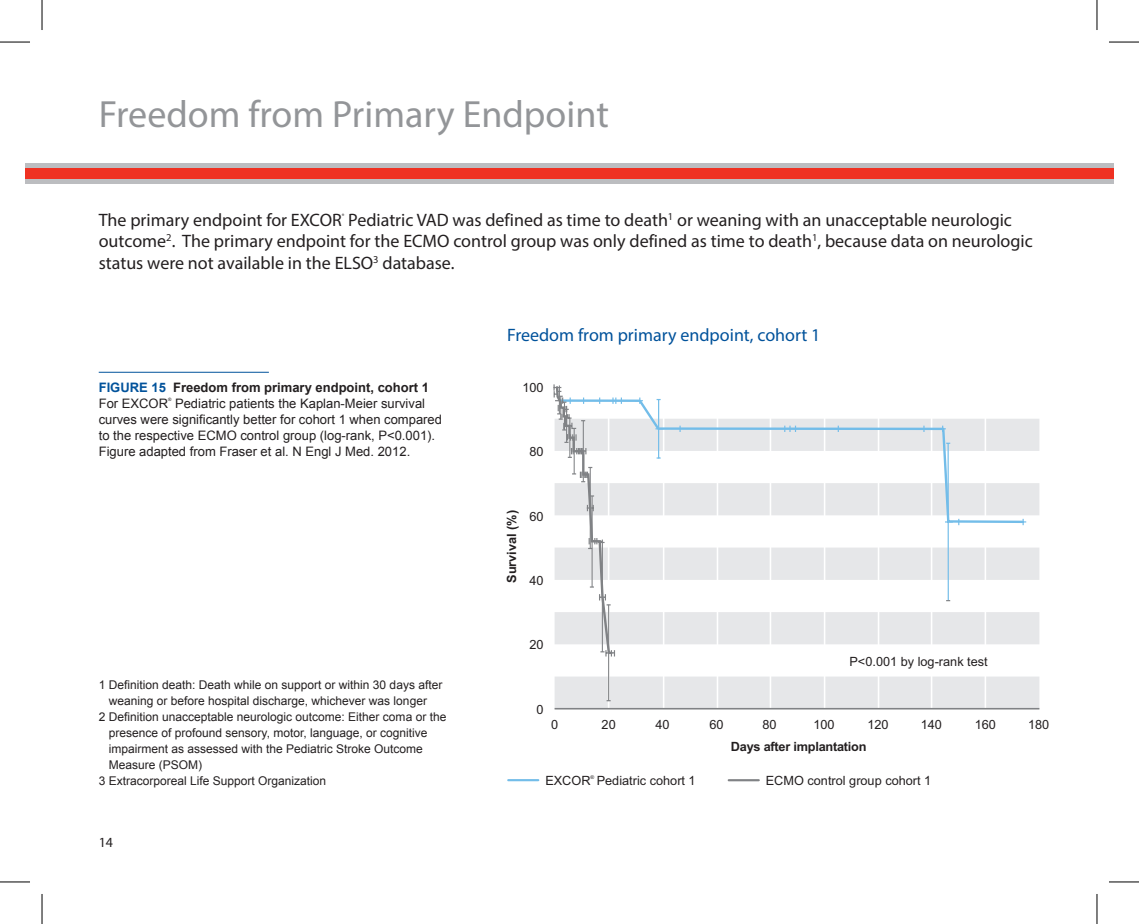
<style>
.page{position:relative;width:1139px;height:924px;background:#fff}
.page>*{position:absolute;margin:0;border:0;box-sizing:border-box;transform-origin:0 0}
.Heads{font:38px "Myriad Pro";color:#939598}
.Fließtext{font:18px/21.6px "Myriad Pro";color:#231f20}
.Bold_9pt{font:18px "Myriad Pro";color:#01529b}
.Bold_6_5_pt{font:14px "Myriad Pro";color:#231f20}
.Bold_6_5_pt-2{font:13px/16px "Arial";color:#231f20}
.Bildunterschrift_6_5{font:13px "Arial";color:#231f20}
.Bold_6_5_pt-3{font:700 13px "Arial";color:#231f20}
.t1{font:12.8px "Arial";color:#231f20}
.t2{font:700 12.8px "Arial";letter-spacing:-.02em;color:#231f20}
.t3{font:700 12.8px "Arial";color:#231f20}
.Bildunterschrift_6_5-2{font:12px/16px "Arial";color:#231f20;text-align:center}
.Fließtext-2{font:6.2px "Myriad Pro";color:#231f20}
.t4{font:5px "Arial";color:#231f20}
.Bold_6_5_pt-4{font:4.6px "Arial";color:#231f20}
.s1{color:#01529b}
</style>
<div class="page">
<div style="left:25px;top:164px;width:1088px;height:20px;background:#bcbdc0"></div>
<div style="left:25px;top:169px;width:1088px;height:10px;background:#ef3122"></div>
<svg style="left:554px;top:419px;width:485px;height:288px;fill:#e8e9ea"></svg>
<hr style="left:608px;top:385px;width:1px;height:323px;background:#fff">
<hr style="left:663px;top:385px;width:1px;height:323px;background:#fff">
<hr style="left:716px;top:385px;width:2px;height:323px;background:#fff">
<hr style="left:769px;top:385px;width:2px;height:323px;background:#fff">
<hr style="left:823px;top:385px;width:2px;height:323px;background:#fff">
<hr style="left:877px;top:385px;width:2px;height:323px;background:#fff">
<hr style="left:930px;top:385px;width:2px;height:323px;background:#fff">
<hr style="left:984px;top:385px;width:2px;height:323px;background:#fff">
<svg style="left:622px;top:399px;width:402px;height:125px"></svg>
<hr style="left:658px;top:399px;width:1px;height:59px;background:#73bde9">
<svg style="left:837px;top:425px;width:2px;height:7px"></svg>
<hr style="left:947px;top:443px;width:1px;height:157px;background:#73bde9">
<svg style="left:938px;top:425px;width:7px;height:7px"></svg>
<svg style="left:784px;top:425px;width:12px;height:7px"></svg>
<svg style="left:1018px;top:518px;width:8px;height:7px"></svg>
<svg style="left:635px;top:397px;width:8px;height:6px"></svg>
<hr style="left:608px;top:604px;width:1px;height:96px;background:#808285">
<svg style="left:553px;top:384px;width:69px;height:272px"></svg>
<hr style="left:554px;top:707px;width:485px;height:2px;background:#808285">
<hr style="left:508px;top:778px;width:30px;height:2px;background:#73bde9">
<hr style="left:728px;top:778px;width:30px;height:3px;background:#808285">
<hr style="left:99px;top:371px;width:170px;height:1px;background:#01529b">
<hr style="left:0;top:42px;width:30px;height:1px;background:#000">
<hr style="left:1108px;top:42px;width:30px;height:1px;background:#000">
<hr style="left:0;top:881px;width:30px;height:1px;background:#000">
<hr style="left:1108px;top:881px;width:30px;height:1px;background:#000">
<hr style="left:42px;top:0;width:1px;height:30px;background:#000">
<hr style="left:42px;top:893px;width:1px;height:30px;background:#000">
<hr style="left:1096px;top:0;width:1px;height:30px;background:#000">
<hr style="left:1096px;top:893px;width:1px;height:30px;background:#000">
<p class="Heads" style="left:99px;top:90px;width:511px">Freedom from Primary Endpoint</p>
<p class="Fließtext" style="left:99px;top:208px;width:914px">The primary endpoint for EXCOR Pediatric VAD was defined as time to death<sup>1</sup> or weaning with an unacceptable neurologic</p>
<p class="Fließtext-2" style="left:342px;top:212px;width:4px">®</p>
<p class="Fließtext" style="left:99px;top:230px;width:935px">outcome<sup>2</sup>. The primary endpoint for the ECMO control group was only defined as time to death<sup>1</sup>, because data on neurologic status were not available in the ELSO<sup>3</sup> database.</p>
<p class="Bold_6_5_pt-3" style="left:99px;top:378px;width:332px"><span class="s1">FIGURE 15</span> Freedom from primary endpoint, cohort 1</p>
<p class="Bold_6_5_pt-2" style="left:99px;top:395px;width:71px">For EXCOR</p>
<p class="Bold_6_5_pt-4" style="left:168px;top:396px;width:5px">®</p>
<p class="Bold_6_5_pt-2" style="left:99px;top:395px;width:345px;text-indent:76px">Pediatric patients the Kaplan-Meier survival curves were significantly better for cohort 1 when compared to the respective ECMO control group (log-rank, P&lt;0.001).</p>
<p class="Bildunterschrift_6_5" style="left:99px;top:442px;width:313px">Figure adapted from Fraser et al. N Engl J Med. 2012.</p>
<p class="Bildunterschrift_6_5-2" style="left:99px;top:676px;width:345px">1 Definition death: Death while on support or within 30 days after weaning or before hospital discharge, whichever was longer</p>
<p class="Bildunterschrift_6_5-2" style="left:109px;top:708px;width:339px;text-align:left;text-indent:-10px">2 Definition unacceptable neurologic outcome: Either coma or the presence of profound sensory, motor, language, or cognitive impairment as assessed with the Pediatric Stroke Outcome Measure (PSOM)</p>
<p class="Bildunterschrift_6_5-2" style="left:99px;top:772px;width:229px">3 Extracorporeal Life Support Organization</p>
<p class="Bold_6_5_pt" style="left:99px;top:833px;width:16px">14</p>
<p class="Bold_9pt" style="left:507px;top:323px;width:315px">Freedom from primary endpoint, cohort 1</p>
<p class="t1" style="left:522px;top:378px;width:23px">100</p>
<p class="t1" style="left:529px;top:443px;width:16px">80</p>
<p class="t3" style="left:503px;top:582px;width:74px;rotate:-90deg">Survival (%)</p>
<p class="t1" style="left:529px;top:507px;width:16px">60</p>
<p class="t1" style="left:529px;top:571px;width:16px">40</p>
<p class="t1" style="left:529px;top:636px;width:16px">20</p>
<p class="t1" style="left:849px;top:653px;width:140px">P&lt;0.001 by log-rank test</p>
<p class="t1" style="left:536px;top:700px;width:9px">0</p>
<p class="t1" style="left:551px;top:716px;width:9px">0</p>
<p class="t1" style="left:601px;top:716px;width:16px">20</p>
<p class="t1" style="left:655px;top:716px;width:16px">40</p>
<p class="t1" style="left:709px;top:716px;width:16px">60</p>
<p class="t1" style="left:762px;top:716px;width:16px">80</p>
<p class="t1" style="left:813px;top:716px;width:23px">100</p>
<p class="t1" style="left:867px;top:716px;width:23px">120</p>
<p class="t1" style="left:920px;top:716px;width:23px">140</p>
<p class="t1" style="left:974px;top:716px;width:23px">160</p>
<p class="t1" style="left:1028px;top:716px;width:23px">180</p>
<p class="t2" style="left:731px;top:738px;width:137px">Days after implantation</p>
<p class="t1" style="left:545px;top:771px;width:47px">EXCOR</p>
<p class="t4" style="left:590px;top:773px;width:5px">®</p>
<p class="t1" style="left:596px;top:771px;width:100px">Pediatric cohort 1</p>
<p class="t1" style="left:765px;top:771px;width:167px">ECMO control group cohort 1</p>
</div>
